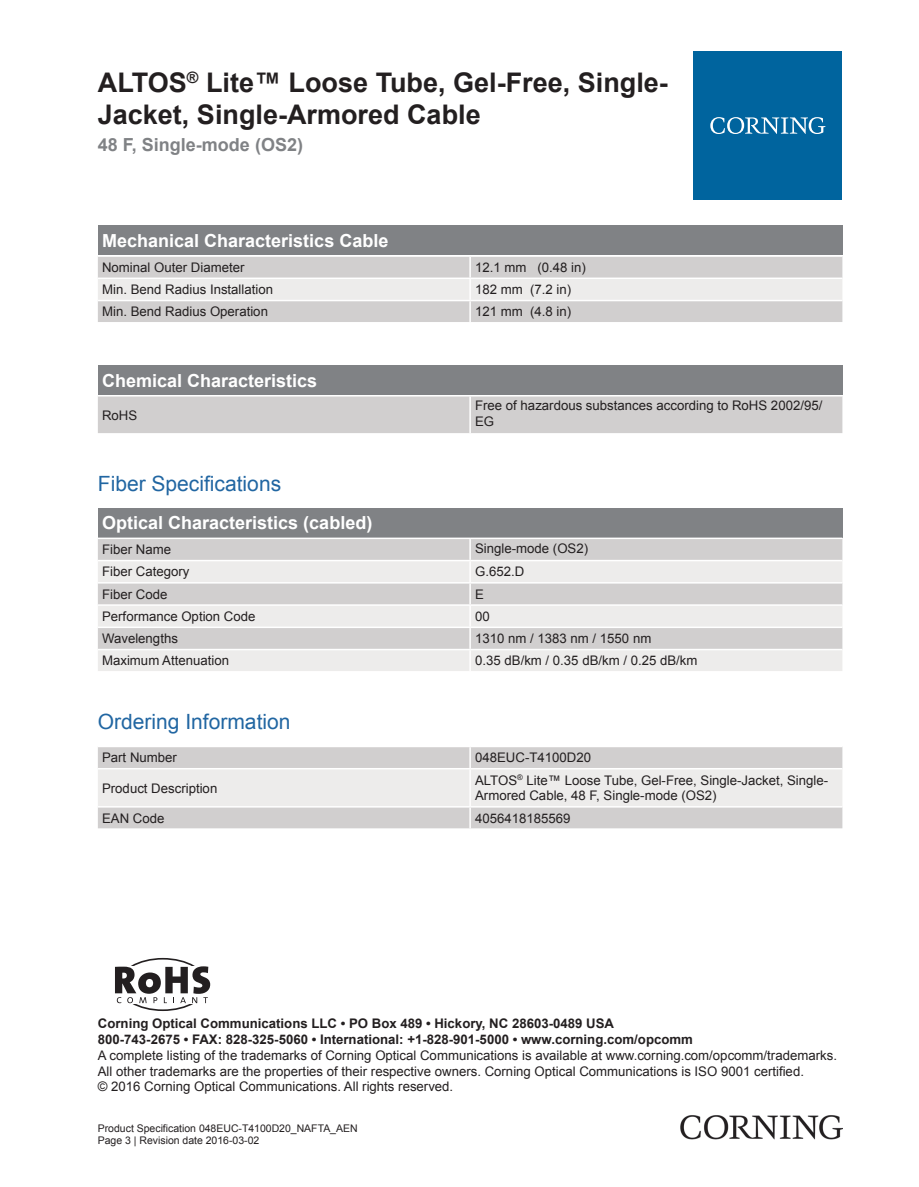
<style>
.page{position:relative;width:919px;height:1187px;background:#fff}
.page>*{position:absolute;margin:0;border:0;box-sizing:border-box;transform-origin:0 0}
.t1{font:700 27px/32.4px "Arial";color:#231f20}
.t2{font:21px "Arial";color:#2166a2}
.t3{font:700 18px "Arial";color:#fff}
.t4{font:700 18px "Arial";color:#808285}
.t5{font:13.2px/15.9px "Arial";color:#231f20}
.t6{font:700 13.2px/15.9px "Arial";color:#231f20}
.t7{font:10.5px/12.6px "Arial";color:#231f20}
</style>
<div class="page">
<div style="left:98px;top:225px;width:744px;height:30px;background:#808285"></div>
<div style="left:98px;top:257px;width:744px;height:65px;background:#d1cfcf"></div>
<div style="left:98px;top:279px;width:744px;height:21px;background:#edeceb"></div>
<hr style="left:469px;top:257px;width:2px;height:20px;background:#fff">
<hr style="left:469px;top:279px;width:2px;height:21px;background:#fff">
<hr style="left:469px;top:301px;width:2px;height:21px;background:#fff">
<hr style="left:98px;top:277px;width:372px;height:2px;background:#fff">
<hr style="left:470px;top:277px;width:372px;height:2px;background:#fff">
<hr style="left:98px;top:300px;width:372px;height:1px;background:#fff">
<hr style="left:470px;top:300px;width:372px;height:1px;background:#fff">
<div style="left:98px;top:365px;width:744px;height:30px;background:#808285"></div>
<div style="left:98px;top:396px;width:744px;height:37px;background:#d1cfcf"></div>
<hr style="left:469px;top:396px;width:2px;height:37px;background:#fff">
<div style="left:98px;top:507px;width:744px;height:30px;background:#808285"></div>
<div style="left:98px;top:539px;width:744px;height:21px;background:#d1cfcf"></div>
<svg style="left:98px;top:561px;width:744px;height:110px;background:#e2e1e0"></svg>
<hr style="left:469px;top:539px;width:2px;height:21px;background:#fff">
<hr style="left:469px;top:561px;width:2px;height:21px;background:#fff">
<hr style="left:469px;top:583px;width:2px;height:21px;background:#fff">
<hr style="left:469px;top:605px;width:2px;height:21px;background:#fff">
<hr style="left:469px;top:628px;width:2px;height:20px;background:#fff">
<hr style="left:469px;top:650px;width:2px;height:21px;background:#fff">
<hr style="left:98px;top:582px;width:372px;height:1px;background:#fff">
<hr style="left:470px;top:582px;width:372px;height:1px;background:#fff">
<hr style="left:98px;top:604px;width:372px;height:1px;background:#fff">
<hr style="left:470px;top:604px;width:372px;height:1px;background:#fff">
<hr style="left:98px;top:626px;width:372px;height:2px;background:#fff">
<hr style="left:470px;top:626px;width:372px;height:2px;background:#fff">
<hr style="left:98px;top:648px;width:372px;height:2px;background:#fff">
<hr style="left:470px;top:648px;width:372px;height:2px;background:#fff">
<div style="left:98px;top:747px;width:744px;height:81px;background:#d1cfcf"></div>
<div style="left:98px;top:769px;width:744px;height:37px;background:#edeceb"></div>
<hr style="left:469px;top:747px;width:2px;height:21px;background:#fff">
<hr style="left:469px;top:769px;width:2px;height:37px;background:#fff">
<hr style="left:469px;top:807px;width:2px;height:21px;background:#fff">
<hr style="left:98px;top:768px;width:372px;height:1px;background:#fff">
<hr style="left:470px;top:768px;width:372px;height:1px;background:#fff">
<hr style="left:98px;top:806px;width:372px;height:1px;background:#fff">
<hr style="left:470px;top:806px;width:372px;height:1px;background:#fff">
<div style="left:693px;top:51px;width:149px;height:149px;background:#00649e"></div>
<svg style="left:710px;top:117px;width:115px;height:17px"></svg>
<img style="left:680px;top:1115px;width:162px;height:24px">
<div style="left:118px;top:957px;width:90px;height:53px;border:2px solid #231f20;border-radius:50%"></div>
<div style="left:98px;top:966px;width:123px;height:38px;background:#fff"></div>
<svg style="left:115px;top:966px;width:95px;height:37px"></svg>
<h1 class="t1" style="left:98px;top:67px;width:571px">ALTOS<sup>®</sup> Lite™ Loose Tube, Gel-Free, Single-<br>Jacket, Single-Armored Cable</h1>
<h3 class="t4" style="left:98px;top:132px;width:207px">48 F, Single-mode (OS2)</h3>
<h3 class="t3" style="left:102px;top:228px;width:288px">Mechanical Characteristics Cable</h3>
<p class="t5" style="left:102px;top:259px;width:144px">Nominal Outer Diameter</p>
<p class="t5" style="left:475px;top:259px;width:112px">12.1 mm (0.48 in)</p>
<p class="t5" style="left:102px;top:282px;width:172px">Min. Bend Radius Installation</p>
<p class="t5" style="left:475px;top:282px;width:98px">182 mm (7.2 in)</p>
<p class="t5" style="left:102px;top:304px;width:167px">Min. Bend Radius Operation</p>
<p class="t5" style="left:475px;top:304px;width:98px">121 mm (4.8 in)</p>
<h3 class="t3" style="left:102px;top:368px;width:217px">Chemical Characteristics</h3>
<p class="t5" style="left:102px;top:407px;width:37px">RoHS</p>
<p class="t5" style="left:475px;top:398px;width:349px">Free of hazardous substances according to RoHS 2002/95/<br>EG</p>
<h2 class="t2" style="left:98px;top:469px;width:185px">Fiber Specifications</h2>
<h3 class="t3" style="left:102px;top:511px;width:272px">Optical Characteristics (cabled)</h3>
<p class="t5" style="left:102px;top:541px;width:70px">Fiber Name</p>
<p class="t5" style="left:475px;top:540px;width:114px">Single-mode (OS2)</p>
<p class="t5" style="left:102px;top:564px;width:89px">Fiber Category</p>
<p class="t5" style="left:475px;top:564px;width:51px">G.652.D</p>
<p class="t5" style="left:102px;top:586px;width:67px">Fiber Code</p>
<p class="t5" style="left:475px;top:586px;width:10px">E</p>
<p class="t5" style="left:102px;top:608px;width:155px">Performance Option Code</p>
<p class="t5" style="left:475px;top:608px;width:16px">00</p>
<p class="t5" style="left:102px;top:630px;width:77px">Wavelengths</p>
<p class="t5" style="left:475px;top:630px;width:178px">1310 nm / 1383 nm / 1550 nm</p>
<p class="t5" style="left:102px;top:653px;width:128px">Maximum Attenuation</p>
<p class="t5" style="left:475px;top:653px;width:224px">0.35 dB/km / 0.35 dB/km / 0.25 dB/km</p>
<h2 class="t2" style="left:98px;top:707px;width:194px">Ordering Information</h2>
<p class="t5" style="left:102px;top:749px;width:76px">Part Number</p>
<p class="t5" style="left:475px;top:749px;width:117px">048EUC-T4100D20</p>
<p class="t5" style="left:102px;top:780px;width:117px">Product Description</p>
<p class="t5" style="left:475px;top:772px;width:354px">ALTOS<sup>®</sup> Lite™ Loose Tube, Gel-Free, Single-Jacket, Single-<br>Armored Cable, 48 F, Single-mode (OS2)</p>
<p class="t5" style="left:102px;top:810px;width:64px">EAN Code</p>
<p class="t5" style="left:475px;top:810px;width:97px">4056418185569</p>
<p class="t6" style="left:98px;top:1015px;width:596px">Corning Optical Communications LLC • PO Box 489 • Hickory, NC 28603-0489 USA<br>800-743-2675 • FAX: 828-325-5060 • International: +1-828-901-5000 • www.corning.com/opcomm</p>
<p class="t5" style="left:98px;top:1047px;width:740px">A complete listing of the trademarks of Corning Optical Communications is available at www.corning.com/opcomm/trademarks.<br>All other trademarks are the properties of their respective owners. Corning Optical Communications is ISO 9001 certified.<br>© 2016 Corning Optical Communications. All rights reserved.</p>
<p class="t7" style="left:98px;top:1121px;width:261px">Product Specification 048EUC-T4100D20_NAFTA_AEN<br>Page 3 | Revision date 2016-03-02</p>
</div>
